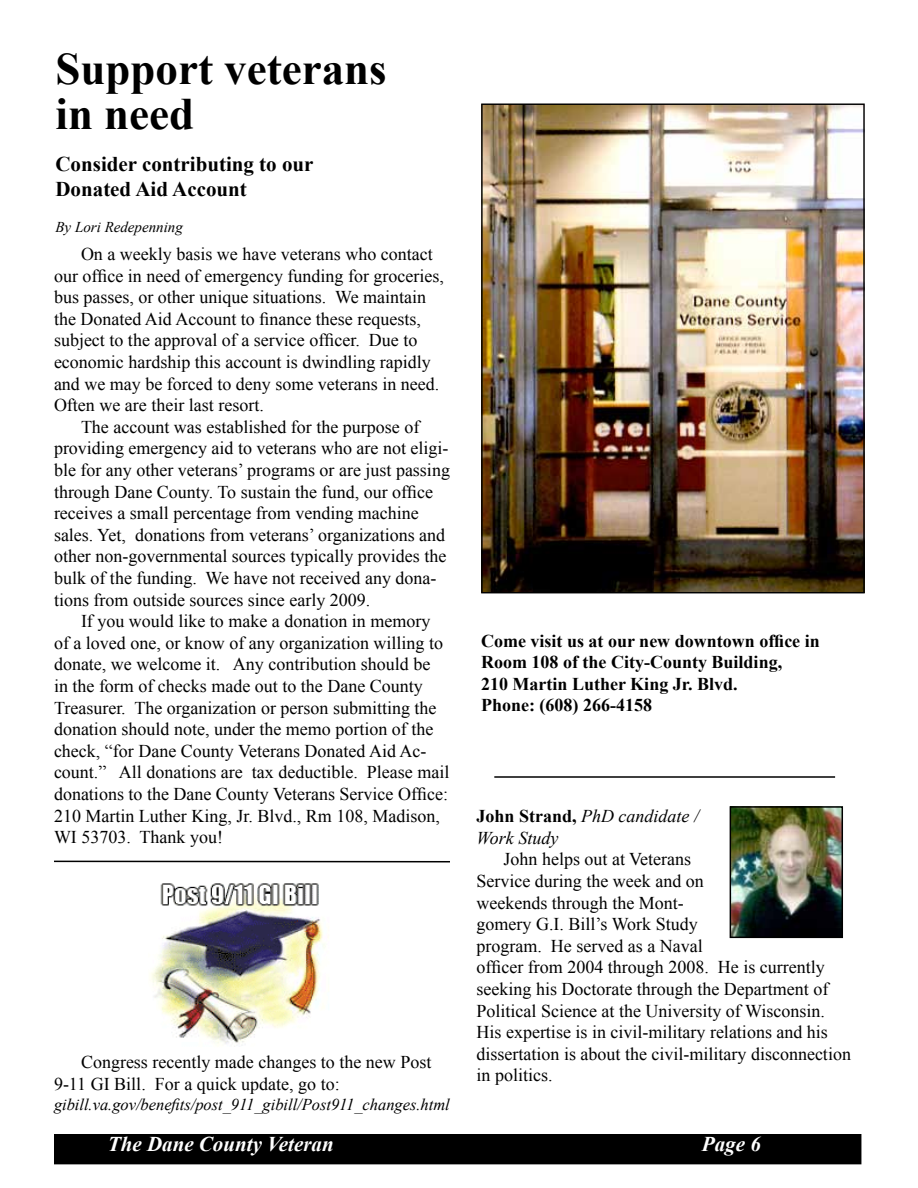
<style>
.page{position:relative;width:918px;height:1188px;background:#fff}
.page>*{position:absolute;margin:0;border:0;box-sizing:border-box;transform-origin:0 0}
.t1{font:700 45px/45px "Times New Roman";color:#000}
.t2{font:700 21px/25.2px "Times New Roman";color:#000}
.t3{font:italic 700 21px "Times New Roman";color:#fff}
.t4{font:18px/21.6px "Times New Roman";color:#000}
.t5{font:700 18px/21.6px "Times New Roman";color:#000}
.t6{font:italic 18px/21.6px "Times New Roman";color:#000}
.t7{font:italic 16.5px "Times New Roman";color:#000}
.t8{font:italic 15px "Times New Roman";color:#000}
.s1{font-weight:700;font-style:normal}
</style>
<div class="page">
<div style="left:55px;top:1135px;width:806px;height:29px;background:#000"></div>
<div style="left:54px;top:1134px;width:807px;height:30px;border:2px solid #000"></div>
<img style="left:151px;top:883px;width:174px;height:161px">
<hr style="left:54px;top:861px;width:396px;height:1px;background:#000">
<img style="left:483px;top:105px;width:380px;height:486px">
<hr style="left:494px;top:776px;width:341px;height:2px;background:#000">
<img style="left:733px;top:809px;width:107px;height:126px">
<div style="left:730px;top:806px;width:113px;height:132px;border:2px solid #000"></div>
<h1 class="t1" style="left:56px;top:46px;width:333px">Support veterans in need</h1>
<p class="t2" style="left:56px;top:151px;width:260px">Consider contributing to our<br>Donated Aid Account</p>
<p class="t8" style="left:56px;top:217px;width:129px">By Lori Redepenning</p>
<p class="t4" style="left:54px;top:243px;width:392px;text-indent:27px">On a weekly basis we have veterans who contact our office in need of emergency funding for groceries, bus passes, or other unique situations. We maintain the Donated Aid Account to finance these requests, subject to the approval of a service officer. Due to economic hardship this account is dwindling rapidly and we may be forced to deny some veterans in need.<br>Often we are their last resort.</p>
<p class="t4" style="left:54px;top:416px;width:398px;text-indent:27px">The account was established for the purpose of providing emergency aid to veterans who are not eligi&shy;ble for any other veterans’ programs or are just passing through Dane County. To sustain the fund, our office receives a small percentage from vending machine sales. Yet, donations from veterans’ organizations and other non-governmental sources typically provides the bulk of the funding. We have not received any dona&shy;tions from outside sources since early 2009.</p>
<p class="t4" style="left:54px;top:610px;width:397px;text-indent:27px">If you would like to make a donation in memory of a loved one, or know of any organization willing to donate, we welcome it. Any contribution should be<br>in the form of checks made out to the Dane County Treasurer. The organization or person submitting the donation should note, under the memo portion of the check, “for Dane County Veterans Donated Aid Ac&shy;count.” All donations are tax deductible. Please mail donations to the Dane County Veterans Service Office:<br>210 Martin Luther King, Jr. Blvd., Rm 108, Madison, WI 53703. Thank you!</p>
<p class="t4" style="left:54px;top:1051px;width:379px;text-indent:27px">Congress recently made changes to the new Post<br>9-11 GI Bill. For a quick update, go to:</p>
<p class="t7" style="left:54px;top:1093px;width:397px">gibill.va.gov/benefits/post_911_gibill/Post911_changes.html</p>
<p class="t5" style="left:481px;top:629px;width:340px">Come visit us at our new downtown office in Room 108 of the City-County Building,<br>210 Martin Luther King Jr. Blvd.<br>Phone: (608) 266-4158</p>
<p class="t6" style="left:477px;top:805px;width:224px"><span class="s1">John Strand,</span> PhD candidate /<br>Work Study</p>
<p class="t4" style="left:477px;top:848px;width:376px;text-indent:27px">John helps out at Veterans<br>Service during the week and on<br>weekends through the Mont-<br>gomery G.I. Bill’s Work Study<br>program. He served as a Naval<br>officer from 2004 through 2008. He is currently seeking his Doctorate through the Department of Political Science at the University of Wisconsin.<br>His expertise is in civil-military relations and his dissertation is about the civil-military disconnection in politics.</p>
<p class="t3" style="left:108px;top:1129px;width:227px">The Dane County Veteran</p>
<p class="t3" style="left:702px;top:1129px;width:60px">Page 6</p>
</div>
